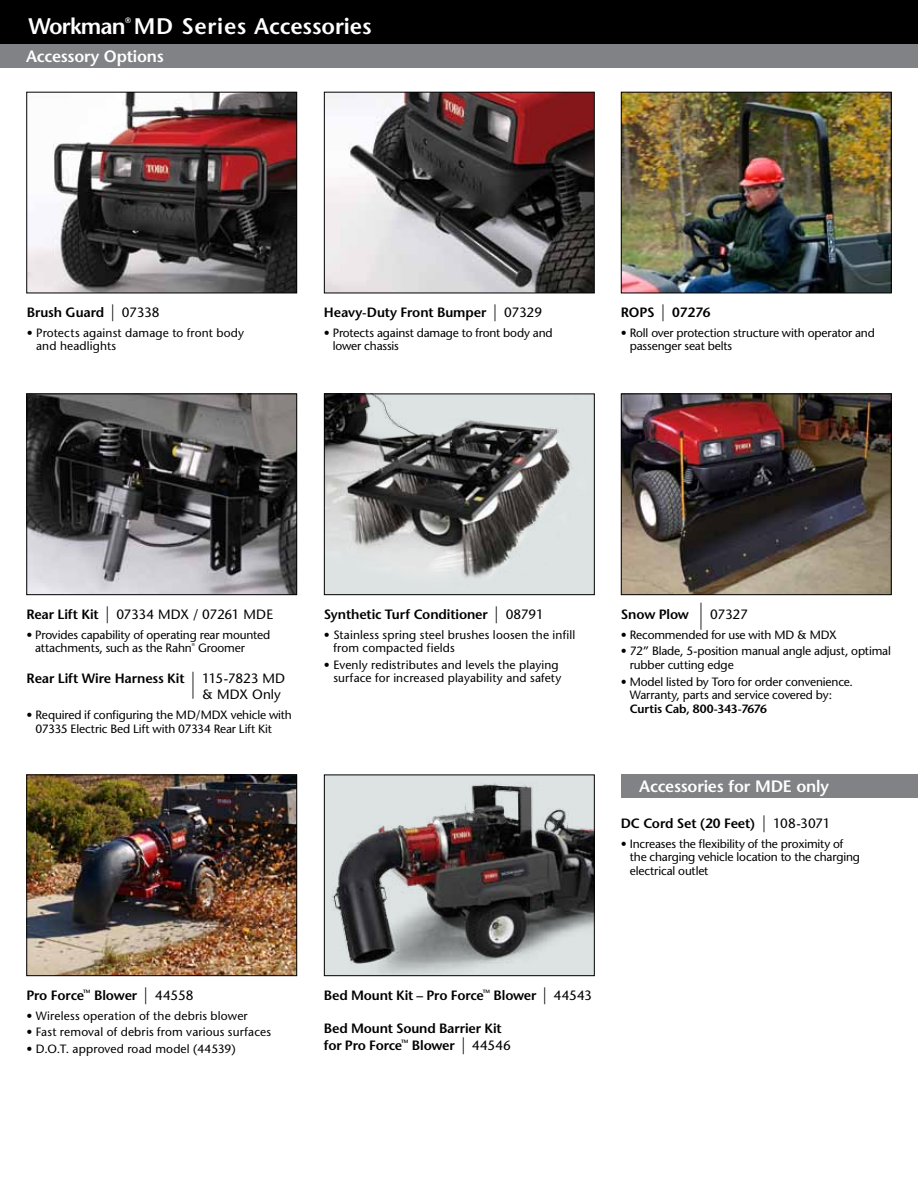
<style>
.page{position:relative;width:918px;height:1188px;background:#fff}
.page>*{position:absolute;margin:0;border:0;box-sizing:border-box;transform-origin:0 0}
.t1{font:600 22.5px "Stone Sans";letter-spacing:-.005em;color:#fff}
.t2{font:600 16.5px "Stone Sans";letter-spacing:-.015em;color:#fff}
.t3{font:600 13.5px/16.5px "Stone Sans";letter-spacing:-.01em;color:#000;text-align:right}
.t4{font:13.5px "Stone Sans";letter-spacing:-.01em;color:#000}
.t5{font:12px/13.5px "Stone Sans";letter-spacing:-.005em;color:#000}
.t6{font:12px/13.5px "Stone Sans";letter-spacing:.015em;color:#000}
.t7{font:600 12px "Stone Sans";letter-spacing:-.01em;color:#000}
.t8{font:600 7.8px "Stone Sans";color:#fff}
.t9{font:600 4.8px "Stone Sans";color:#000}
.t10{font:4.2px "Stone Sans";color:#000}
.s1{font-size:16.8px}
.s2{font-weight:400}
.s3{font-weight:600}
.s4{font-weight:600;font-size:16.8px}
.s5{font-size:27px}
</style>
<div class="page">
<div style="left:0;top:0;width:918px;height:45px;background:#000"></div>
<div style="left:0;top:45px;width:918px;height:23px;background:#808285"></div>
<div style="left:621px;top:775px;width:297px;height:23px;background:#808285"></div>
<img style="left:28px;top:94px;width:267px;height:197px">
<div style="left:26px;top:92px;width:271px;height:201px;border:1px solid #000"></div>
<img style="left:326px;top:94px;width:267px;height:197px">
<div style="left:324px;top:92px;width:271px;height:201px;border:1px solid #000"></div>
<img style="left:623px;top:94px;width:267px;height:197px">
<div style="left:621px;top:92px;width:271px;height:201px;border:1px solid #000"></div>
<img style="left:28px;top:396px;width:267px;height:197px">
<div style="left:26px;top:394px;width:271px;height:201px;border:1px solid #000"></div>
<img style="left:326px;top:396px;width:267px;height:197px">
<div style="left:324px;top:394px;width:271px;height:201px;border:1px solid #000"></div>
<img style="left:28px;top:777px;width:267px;height:197px">
<div style="left:26px;top:775px;width:271px;height:201px;border:1px solid #000"></div>
<img style="left:326px;top:777px;width:267px;height:197px">
<div style="left:324px;top:775px;width:271px;height:201px;border:1px solid #000"></div>
<img style="left:623px;top:396px;width:267px;height:197px">
<div style="left:621px;top:394px;width:271px;height:201px;border:1px solid #000"></div>
<p class="t8" style="left:125px;top:15px;width:7px">®</p>
<h2 class="t2" style="left:26px;top:47px;width:139px">Accessory Options</h2>
<h1 class="t1" style="left:28px;top:13px;width:345px">Workman MD Series Accessories</h1>
<p class="t3" style="left:27px;top:304px;width:134px">Brush Guard <span class="s1">|</span> <span class="s2">07338</span></p>
<p class="t5" style="left:36px;top:326px;width:210px;text-indent:-9px">• Protects against damage to front body and headlights</p>
<p class="t3" style="left:324px;top:304px;width:220px">Heavy-Duty Front Bumper <span class="s1">|</span> <span class="s2">07329</span></p>
<p class="t5" style="left:333px;top:326px;width:221px;text-indent:-9px">• Protects against damage to front body and lower chassis</p>
<p class="t3" style="left:621px;top:304px;width:91px">ROPS <span class="s1">|</span> 07276</p>
<p class="t5" style="left:630px;top:326px;width:247px;text-indent:-9px">• Roll over protection structure with operator and passenger seat belts</p>
<p class="t4" style="left:26px;top:606px;width:248px"><span class="s3">Rear Lift Kit</span> <span class="s4">|</span> 07334 MDX / 07261 MDE</p>
<p class="t5" style="left:35px;top:628px;width:236px;text-indent:-9px">• Provides capability of operating rear mounted attachments, such as the Rahn</p>
<p class="t10" style="left:192px;top:642px;width:5px">®</p>
<p class="t5" style="left:198px;top:641px;width:48px">Groomer</p>
<p class="t3" style="left:27px;top:670px;width:260px">Rear Lift Wire Harness Kit <span class="s5">|</span> <span class="s2">115-7823 MD &amp; MDX Only</span></p>
<p class="t5" style="left:36px;top:708px;width:258px;text-indent:-9px">• Required if configuring the MD/MDX vehicle with<br>07335 Electric Bed Lift with 07334 Rear Lift Kit</p>
<p class="t3" style="left:324px;top:606px;width:221px">Synthetic Turf Conditioner <span class="s1">|</span> <span class="s2">08791</span></p>
<p class="t6" style="left:333px;top:628px;width:243px;text-indent:-9px">• Stainless spring steel brushes loosen the infill from compacted fields</p>
<p class="t5" style="left:324px;top:658px;width:239px;text-align:right">• Evenly redistributes and levels the playing surface for increased playability and safety</p>
<p class="t3" style="left:621px;top:606px;width:128px">Snow Plow <span class="s5">|</span> <span class="s2">07327</span></p>
<p class="t5" style="left:621px;top:628px;width:218px">• Recommended for use with MD &amp; MDX</p>
<p class="t5" style="left:630px;top:644px;width:263px;text-indent:-9px">• 72” Blade, 5-position manual angle adjust, optimal rubber cutting edge</p>
<p class="t5" style="left:630px;top:675px;width:225px;text-indent:-9px">• Model listed by Toro for order convenience.<br>Warranty, parts and service covered by:</p>
<p class="t7" style="left:630px;top:701px;width:139px">Curtis Cab, 800-343-7676</p>
<h2 class="t2" style="left:639px;top:776px;width:191px">Accessories for MDE only</h2>
<p class="t3" style="left:621px;top:815px;width:211px">DC Cord Set (20 Feet) <span class="s1">|</span> <span class="s2">108-3071</span></p>
<p class="t5" style="left:630px;top:837px;width:232px;text-indent:-9px">• Increases the flexibility of the proximity of the charging vehicle location to the charging electrical outlet</p>
<p class="t3" style="left:26px;top:987px;width:59px">Pro Force</p>
<p class="t9" style="left:83px;top:988px;width:9px">TM</p>
<p class="t3" style="left:94px;top:987px;width:101px">Blower <span class="s1">|</span> <span class="s2">44558</span></p>
<p class="t6" style="left:26px;top:1009px;width:223px">• Wireless operation of the debris blower</p>
<p class="t5" style="left:26px;top:1026px;width:246px">• Fast removal of debris from various surfaces</p>
<p class="t5" style="left:26px;top:1042px;width:211px">• D.O.T. approved road model (44539)</p>
<p class="t3" style="left:324px;top:987px;width:161px">Bed Mount Kit – Pro Force</p>
<p class="t9" style="left:483px;top:988px;width:9px">TM</p>
<p class="t3" style="left:494px;top:987px;width:100px">Blower <span class="s1">|</span> <span class="s2">44543</span></p>
<p class="t3" style="left:324px;top:1020px;width:179px;text-align:left">Bed Mount Sound Barrier Kit for Pro Force</p>
<p class="t9" style="left:401px;top:1038px;width:9px">TM</p>
<p class="t3" style="left:412px;top:1037px;width:101px">Blower <span class="s1">|</span> <span class="s2">44546</span></p>
</div>
